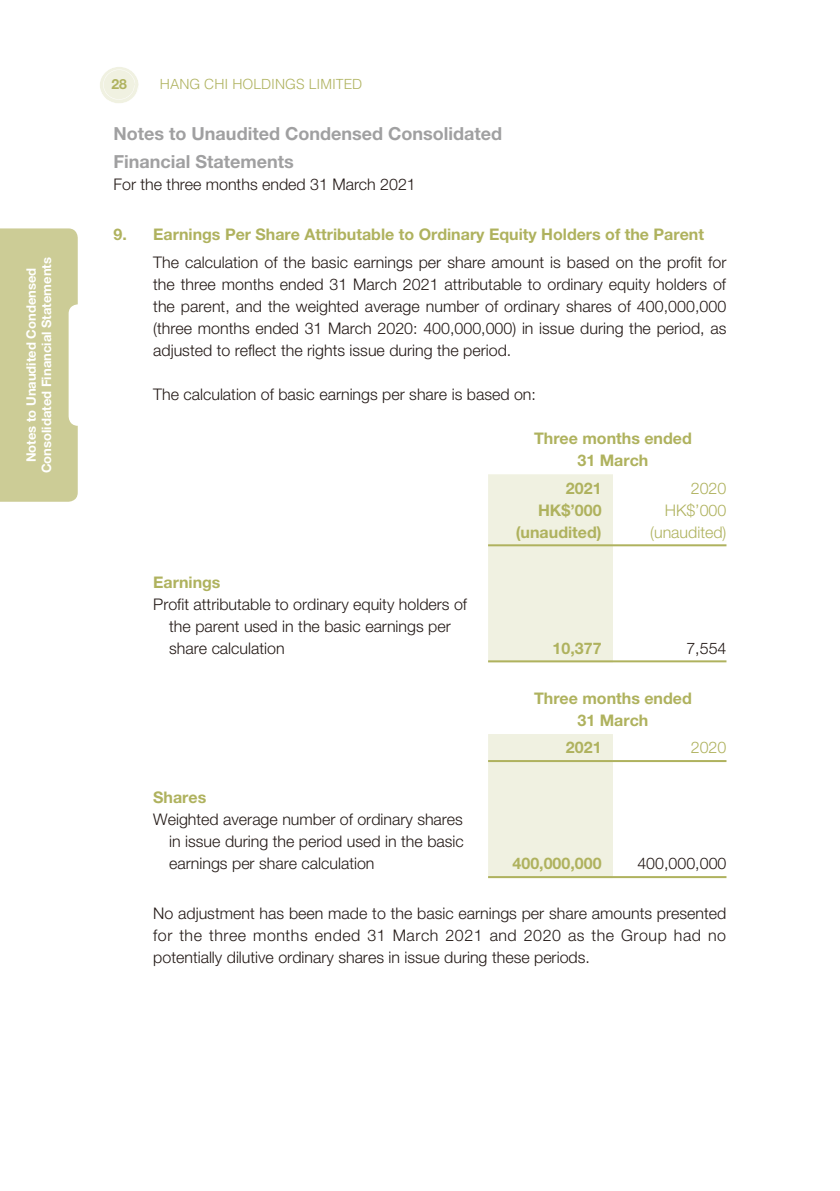
<style>
.page{position:relative;width:840px;height:1191px;background:#fff}
.page>*{position:absolute;margin:0;border:0;box-sizing:border-box;transform-origin:0 0}
.t1{font:700 18px/28px "Helvetica Neue LT Std";color:#a0a0a1}
.t2{font:300 16px/22px "Helvetica Neue LT Std";color:#231916;text-align:justify}
.t3{font:700 16px/22px "Helvetica Neue LT Std";color:#afb25e;text-align:center}
.t4{font:300 16px "Helvetica Neue LT Std";color:#afb25e}
.t5{font:300 14px "Helvetica LT Std";color:#afb25e}
.t6{font:700 14px "Helvetica Neue LT Std";color:#afb25e}
.t7{font:700 13px/15.6px "Helvetica Neue LT Std";color:#fff;text-align:center}
</style>
<div class="page">
<svg style="left:100px;top:67px;width:39px;height:36px"></svg>
<svg style="left:0;top:228px;width:78px;height:274px;background:#cece9c"></svg>
<div style="left:488px;top:474px;width:124px;height:186px;background:#f0f1e1"></div>
<hr style="left:488px;top:544px;width:124px;height:2px;background:#afb25e">
<hr style="left:612px;top:544px;width:114px;height:2px;background:#afb25e">
<hr style="left:488px;top:660px;width:124px;height:2px;background:#afb25e">
<hr style="left:612px;top:660px;width:114px;height:2px;background:#afb25e">
<div style="left:488px;top:734px;width:124px;height:142px;background:#f0f1e1"></div>
<hr style="left:488px;top:760px;width:124px;height:2px;background:#afb25e">
<hr style="left:612px;top:760px;width:114px;height:2px;background:#afb25e">
<hr style="left:488px;top:876px;width:124px;height:2px;background:#afb25e">
<hr style="left:612px;top:876px;width:114px;height:2px;background:#afb25e">
<p class="t7" style="left:23px;top:473px;width:218px;rotate:-90deg">Notes to Unaudited Condensed<br>Consolidated Financial Statements</p>
<p class="t6" style="left:111px;top:75px;width:17px">28</p>
<p class="t5" style="left:160px;top:76px;width:204px">HANG CHI HOLDINGS LIMITED</p>
<p class="t1" style="left:113px;top:119px;width:390px">Notes to Unaudited Condensed Consolidated<br>Financial Statements</p>
<p class="t2" style="left:113px;top:173px;width:304px">For the three months ended 31 March 2021</p>
<p class="t3" style="left:113px;top:223px;width:591px">9. Earnings Per Share Attributable to Ordinary Equity Holders of the Parent</p>
<p class="t2" style="left:153px;top:251px;width:574px">The calculation of the basic earnings per share amount is based on the profit for the three months ended 31 March 2021 attributable to ordinary equity holders of the parent, and the weighted average number of ordinary shares of 400,000,000 (three months ended 31 March 2020: 400,000,000) in issue during the period, as adjusted to reflect the rights issue during the period.</p>
<p class="t2" style="left:153px;top:383px;width:384px">The calculation of basic earnings per share is based on:</p>
<p class="t3" style="left:533px;top:427px;width:159px">Three months ended<br>31 March</p>
<p class="t3" style="left:565px;top:476px;width:37px">2021</p>
<p class="t4" style="left:690px;top:478px;width:37px">2020</p>
<p class="t3" style="left:538px;top:498px;width:65px">HK$’000</p>
<p class="t4" style="left:664px;top:500px;width:63px">HK$’000</p>
<p class="t3" style="left:515px;top:520px;width:87px">(unaudited)</p>
<p class="t4" style="left:650px;top:522px;width:78px">(unaudited)</p>
<p class="t3" style="left:153px;top:570px;width:69px">Earnings</p>
<p class="t2" style="left:169px;top:592px;width:299px;text-align:left;text-indent:-16px">Profit attributable to ordinary equity holders of the parent used in the basic earnings per share calculation</p>
<p class="t3" style="left:552px;top:636px;width:50px">10,377</p>
<p class="t2" style="left:686px;top:636px;width:42px">7,554</p>
<p class="t3" style="left:533px;top:686px;width:159px">Three months ended<br>31 March</p>
<p class="t3" style="left:565px;top:736px;width:37px">2021</p>
<p class="t4" style="left:690px;top:738px;width:37px">2020</p>
<p class="t3" style="left:153px;top:786px;width:55px">Shares</p>
<p class="t2" style="left:169px;top:808px;width:296px;text-indent:-16px">Weighted average number of ordinary shares in issue during the period used in the basic earnings per share calculation</p>
<p class="t3" style="left:512px;top:852px;width:90px">400,000,000</p>
<p class="t2" style="left:637px;top:852px;width:90px">400,000,000</p>
<p class="t2" style="left:153px;top:902px;width:574px">No adjustment has been made to the basic earnings per share amounts presented for the three months ended 31 March 2021 and 2020 as the Group had no potentially dilutive ordinary shares in issue during these periods.</p>
</div>
